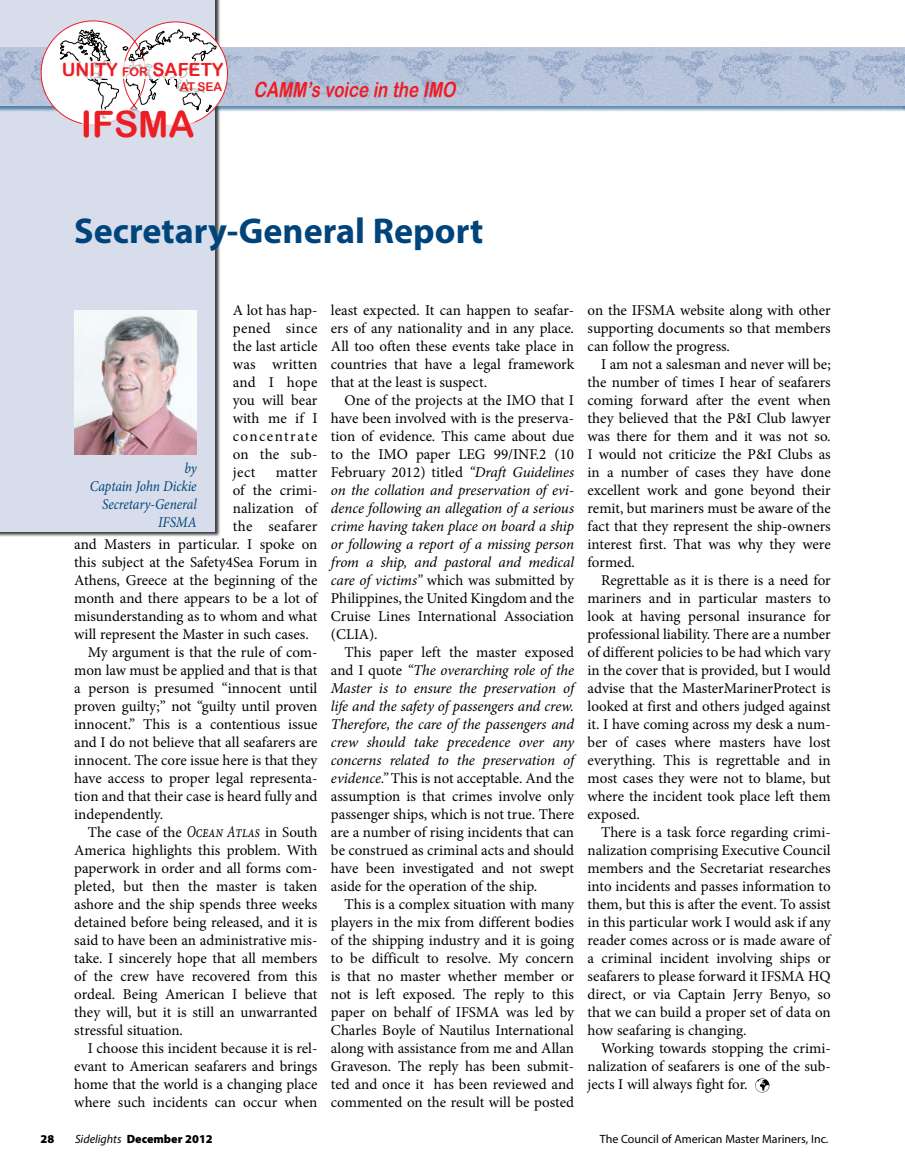
<style>
.page{position:relative;width:905px;height:1175px;background:#fff}
.page>*{position:absolute;margin:0;border:0;box-sizing:border-box;transform-origin:0 0}
.t1{font:36.3px "Arial Rounded MT Bold";color:#ed1d24}
.HEAD_24_28{font:700 36px "Myriad Pro";color:#00447c}
.t2{font:italic 21px "Arial Rounded MT Bold";color:#ed1d24;scale:.8 1}
.t3{font:18.15px "Arial Rounded MT Bold";color:#ed1d24}
.BODY{font:15px/18px "Minion Pro";color:#000;text-align:justify}
.BODY__first_para{font:15px/18px "Minion Pro";color:#000;text-align:justify}
.DROP_BOX__byline__le{font:italic 15px/18px "Minion Pro";color:#00447c;text-align:right;scale:.9 1}
.BODY__first_para-2{font:15px "Minion Pro";letter-spacing:.02em;color:#000}
.t4{font:12.15px "Arial Rounded MT Bold";color:#ed1d24}
.t5{font:12px "Myriad Pro";color:#000}
.t6{font:900 12px "Myriad Pro";color:#000}
.s1{font-size:12.15px}
.s2{font-style:italic;font-size:16.5px}
.s3{font-style:italic}
.s4{font-weight:400;font-style:italic}
</style>
<div class="page">
<div style="left:0;top:0;width:220px;height:537px;background:#000;opacity:.75"></div>
<div style="left:0;top:0;width:215px;height:531px;background:#d7ddea"></div>
<img style="left:74px;top:310px;width:123px;height:144px">
<hr style="left:904px;top:0;width:1px;height:531px;background:#d7ddea">
<div style="left:0;top:48px;width:904px;height:64px;background:#00447c;opacity:.6"></div>
<hr style="left:902px;top:48px;width:2px;height:64px;background:#00447c;opacity:.6">
<hr style="left:904px;top:47px;width:1px;height:59px;background:#b8c4db">
<img style="left:0;top:47px;width:40px;height:59px">
<img style="left:791px;top:47px;width:113px;height:59px">
<svg style="left:657px;top:47px;width:134px;height:59px;background:#b3c0d8"></svg>
<svg style="left:521px;top:47px;width:136px;height:59px;background:#b3c0d8"></svg>
<svg style="left:384px;top:47px;width:137px;height:59px;background:#b3c0d8"></svg>
<svg style="left:246px;top:47px;width:138px;height:59px;background:#b3c0d8"></svg>
<svg style="left:228px;top:47px;width:18px;height:59px"></svg>
<svg style="left:40px;top:20px;width:188px;height:107px"></svg>
<svg style="left:755px;top:1078px;width:14px;height:14px"></svg>
<p class="t3" style="left:62px;top:59px;width:163px">UNITY <span class="s1">FOR</span> SAFETY</p>
<p class="t4" style="left:180px;top:79px;width:44px">AT SEA</p>
<h1 class="t1" style="left:81px;top:103px;width:115px">IFSMA</h1>
<h3 class="t2" style="left:254px;top:77px;width:259px">CAMM’s voice in the IMO</h3>
<p class="HEAD_24_28" style="left:74px;top:207px;width:410px">Secretary-General Report</p>
<p class="BODY__first_para" style="left:233px;top:301px;width:86px">A lot has hap&shy;pened since the last article was written and I hope you will bear with me if I concentrate on the sub&shy;ject</p>
<p class="DROP_BOX__byline__le" style="left:90px;top:459px;width:121px">by<br>Captain John Dickie</p>
<p class="DROP_BOX__byline__le" style="left:102px;top:495px;width:107px">Secretary-General</p>
<p class="DROP_BOX__byline__le" style="left:158px;top:513px;width:44px">IFSMA</p>
<p class="BODY__first_para" style="left:276px;top:463px;width:43px">matter</p>
<p class="BODY__first_para" style="left:233px;top:481px;width:86px">of the crimi-</p>
<p class="BODY__first_para" style="left:233px;top:499px;width:86px">nalization of</p>
<p class="BODY__first_para-2" style="left:233px;top:516px;width:86px">the seafarer</p>
<p class="BODY__first_para" style="left:74px;top:535px;width:245px">and Masters in particular. I spoke on</p>
<p class="BODY__first_para" style="left:74px;top:553px;width:245px">this subject at the Safety4Sea Forum in</p>
<p class="BODY__first_para" style="left:74px;top:571px;width:244px">Athens, Greece at the beginning of the</p>
<p class="BODY__first_para" style="left:74px;top:589px;width:245px">month and there appears to be a lot of</p>
<p class="BODY__first_para" style="left:74px;top:607px;width:245px">misunderstanding as to whom and what</p>
<p class="BODY__first_para" style="left:74px;top:625px;width:236px">will represent the Master in such cases.</p>
<p class="BODY" style="left:74px;top:643px;width:245px;text-indent:14px">My argument is that the rule of com&shy;mon law must be applied and that is that a person is presumed “innocent until proven guilty;” not “guilty until proven innocent.” This is a contentious issue and I do not believe that all seafarers are innocent. The core issue here is that they have access to proper legal representa&shy;tion and that their case is heard fully and independently.</p>
<p class="BODY" style="left:74px;top:823px;width:245px;text-indent:14px">The case of the <span class="s2">Ocean Atlas</span> in South America highlights this problem. With paperwork in order and all forms com&shy;pleted, but then the master is taken ashore and the ship spends three weeks detained before being released, and it is said to have been an administrative mis&shy;take. I sincerely hope that all members of the crew have recovered from this ordeal. Being American I believe that they will, but it is still an unwarranted stressful situation.</p>
<p class="BODY" style="left:74px;top:1039px;width:245px;text-indent:14px">I choose this incident because it is rel&shy;evant to American seafarers and brings home that the world is a changing place where such incidents can occur when</p>
<p class="BODY" style="left:331px;top:301px;width:245px">least expected. It can happen to seafar&shy;ers of any nationality and in any place.<br>All too often these events take place in countries that have a legal framework that at the least is suspect.</p>
<p class="BODY" style="left:331px;top:391px;width:245px;text-indent:14px">One of the projects at the IMO that I have been involved with is the preserva&shy;tion of evidence. This came about due to the IMO paper LEG 99/INF.2 (10<br>February 2012) titled <span class="s3">“Draft Guidelines on the collation and preservation of evi&shy;dence following an allegation of a serious crime having taken place on board a ship or following a report of a missing person from a ship, and pastoral and medical care of victims”</span> which was submitted by Philippines, the United Kingdom and the Cruise Lines International Association (CLIA).</p>
<p class="BODY" style="left:331px;top:643px;width:247px;text-align:left;text-indent:14px">This paper left the master exposed and I quote <span class="s3">“The overarching role of the Master is to ensure the preservation of life and the safety of passengers and crew.<br>Therefore, the care of the passengers and crew should take precedence over any concerns related to the preservation of evidence.”</span> This is not acceptable. And the assumption is that crimes involve only passenger ships, which is not true. There are a number of rising incidents that can be construed as criminal acts and should have been investigated and not swept aside for the operation of the ship.</p>
<p class="BODY" style="left:331px;top:895px;width:245px;text-indent:14px">This is a complex situation with many players in the mix from different bodies of the shipping industry and it is going to be difficult to resolve. My concern is that no master whether member or not is left exposed. The reply to this paper on behalf of IFSMA was led by Charles Boyle of Nautilus International along with assistance from me and Allan Graveson. The reply has been submit&shy;ted and once it has been reviewed and commented on the result will be posted</p>
<p class="BODY" style="left:587px;top:301px;width:245px">on the IFSMA website along with other supporting documents so that members can follow the progress.</p>
<p class="BODY" style="left:587px;top:355px;width:245px;text-indent:14px">I am not a salesman and never will be; the number of times I hear of seafarers coming forward after the event when they believed that the P&amp;I Club lawyer was there for them and it was not so.<br>I would not criticize the P&amp;I Clubs as in a number of cases they have done excellent work and gone beyond their remit, but mariners must be aware of the fact that they represent the ship-owners interest first. That was why they were formed.</p>
<p class="BODY" style="left:587px;top:571px;width:245px;text-indent:14px">Regrettable as it is there is a need for mariners and in particular masters to look at having personal insurance for professional liability. There are a number of different policies to be had which vary in the cover that is provided, but I would advise that the MasterMarinerProtect is looked at first and others judged against it. I have coming across my desk a num&shy;ber of cases where masters have lost everything. This is regrettable and in most cases they were not to blame, but where the incident took place left them exposed.</p>
<p class="BODY" style="left:587px;top:823px;width:245px;text-indent:14px">There is a task force regarding crimi&shy;nalization comprising Executive Council members and the Secretariat researches into incidents and passes information to them, but this is after the event. To assist in this particular work I would ask if any reader comes across or is made aware of a criminal incident involving ships or seafarers to please forward it IFSMA HQ direct, or via Captain Jerry Benyo, so that we can build a proper set of data on how seafaring is changing.</p>
<p class="BODY" style="left:587px;top:1039px;width:245px;text-indent:14px">Working towards stopping the crimi&shy;nalization of seafarers is one of the sub&shy;jects I will always fight for.</p>
<p class="t6" style="left:40px;top:1131px;width:15px">28</p>
<p class="t6" style="left:75px;top:1131px;width:139px"><span class="s4">Sidelights</span> December 2012</p>
<p class="t5" style="left:599px;top:1132px;width:230px">The Council of American Master Mariners, Inc.</p>
</div>
